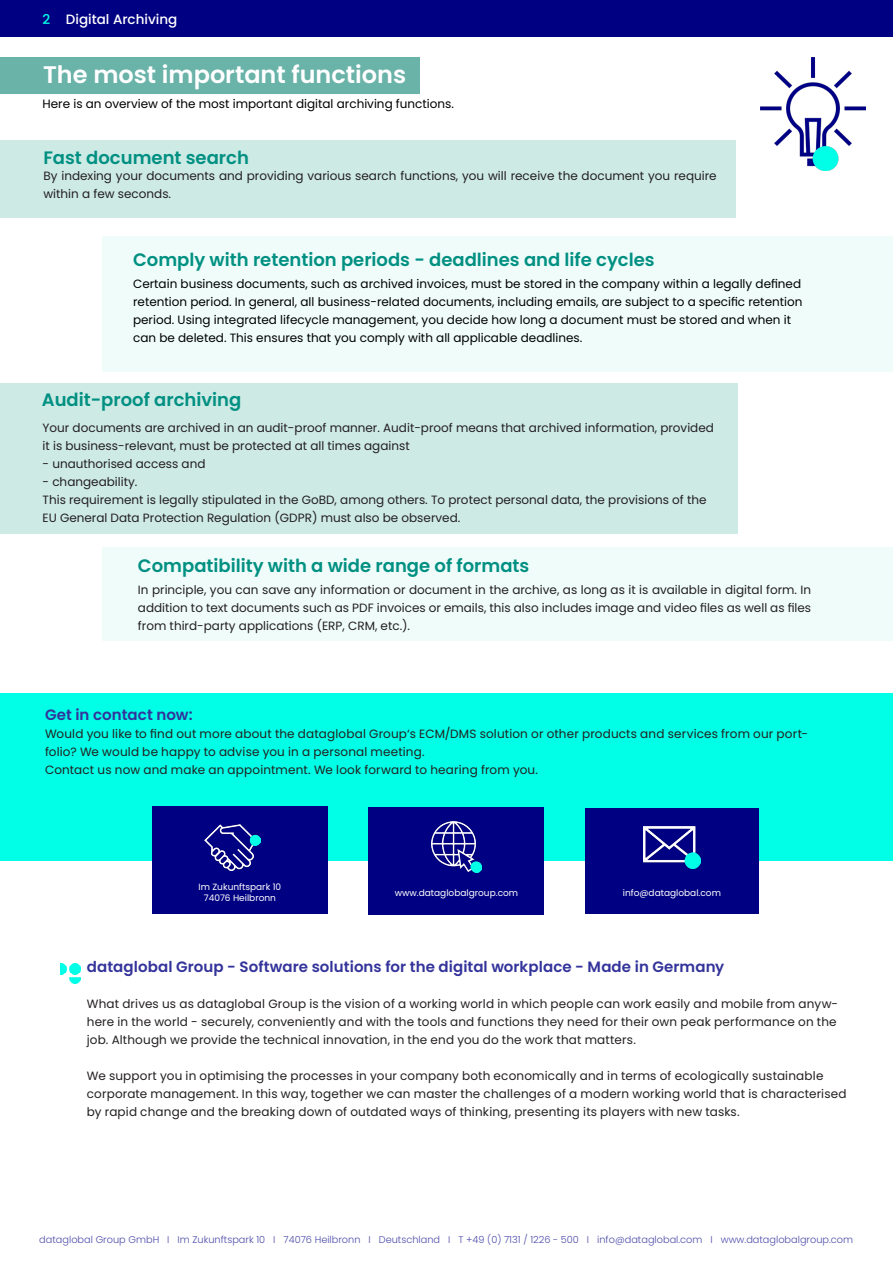
<style>
.page{position:relative;width:893px;height:1263px;background:#fff}
.page>*{position:absolute;margin:0;border:0;box-sizing:border-box;transform-origin:0 0}
.t1{font:600 24px "Poppins";color:#fff}
.t2{font:600 18px "Poppins";color:#009082}
.Zwischenüberschrift{font:600 15px "Poppins";letter-spacing:.005em;color:#33339b}
.t3{font:500 13.5px "Poppins";color:#fff}
.t4{font:500 13.5px "Poppins";color:#00ffe6}
.Fließtext{font:12px/18px "Poppins";letter-spacing:.015em;color:#231f20}
.Einleitung{font:12px/18px "Poppins";color:#231f20}
.Einleitung-2{font:12px/18px "Poppins";color:#000}
.t5{font:300 9.75px "Poppins";color:#4c4cab}
.t6{font:9px "Poppins";color:#fff}
</style>
<div class="page">
<div style="left:103px;top:547px;width:790px;height:93px;background:#effcfa"></div>
<div style="left:0;top:383px;width:737px;height:151px;background:#cdeae5"></div>
<div style="left:103px;top:236px;width:790px;height:136px;background:#effcfa"></div>
<div style="left:0;top:141px;width:736px;height:77px;background:#cdeae5"></div>
<div style="left:0;top:57px;width:420px;height:37px;background:#6ab3a9"></div>
<img style="left:760px;top:57px;width:105px;height:114px">
<div style="left:0;top:693px;width:893px;height:167px;background:#00ffe6"></div>
<div style="left:152px;top:807px;width:176px;height:107px;background:#000082"></div>
<div style="left:585px;top:808px;width:174px;height:106px;background:#000082"></div>
<div style="left:369px;top:808px;width:175px;height:107px;background:#000082"></div>
<img style="left:431px;top:821px;width:51px;height:51px">
<div style="left:470px;top:861px;width:12px;height:11px;background:#00ffe6;border-radius:50%"></div>
<img style="left:60px;top:963px;width:21px;height:21px">
<img style="left:643px;top:827px;width:58px;height:41px">
<img style="left:205px;top:825px;width:55px;height:46px">
<div style="left:0;top:0;width:893px;height:36px;background:#000082"></div>
<p class="t4" style="left:43px;top:11px;width:9px">2</p>
<p class="t3" style="left:66px;top:11px;width:113px">Digital Archiving</p>
<p class="t1" style="left:43px;top:60px;width:365px">The most important functions</p>
<p class="Einleitung-2" style="left:43px;top:95px;width:413px">Here is an overview of the most important digital archiving functions.</p>
<p class="t2" style="left:43px;top:148px;width:207px">Fast document search</p>
<p class="Einleitung" style="left:43px;top:167px;width:675px">By indexing your documents and providing various search functions, you will receive the document you require within a few seconds.</p>
<p class="t2" style="left:133px;top:249px;width:523px">Comply with retention periods - deadlines and life cycles</p>
<p class="Einleitung-2" style="left:133px;top:275px;width:671px">Certain business documents, such as archived invoices, must be stored in the company within a legally defined retention period. In general, all business-related documents, including emails, are subject to a specific retention period. Using integrated lifecycle management, you decide how long a document must be stored and when it can be deleted. This ensures that you comply with all applicable deadlines.</p>
<p class="t2" style="left:42px;top:389px;width:201px">Audit-proof archiving</p>
<p class="Einleitung" style="left:43px;top:419px;width:673px">Your documents are archived in an audit-proof manner. Audit-proof means that archived information, provided it is business-relevant, must be protected at all times against</p>
<p class="Einleitung" style="left:43px;top:455px;width:164px">- unauthorised access and</p>
<p class="Einleitung" style="left:43px;top:473px;width:665px">- changeability.<br>This requirement is legally stipulated in the GoBD, among others. To protect personal data, the provisions of the<br>EU General Data Protection Regulation (GDPR) must also be observed.</p>
<p class="t2" style="left:138px;top:555px;width:393px">Compatibility with a wide range of formats</p>
<p class="Einleitung" style="left:138px;top:581px;width:675px;text-align:justify">In principle, you can save any information or document in the archive, as long as it is available in digital form. In addition to text documents such as PDF invoices or emails, this also includes image and video files as well as files from third-party applications (ERP, CRM, etc.).</p>
<p class="Zwischenüberschrift" style="left:45px;top:706px;width:149px">Get in contact now:</p>
<p class="Fließtext" style="left:45px;top:725px;width:765px">Would you like to find out more about the dataglobal Group‘s ECM/DMS solution or other products and services from our port&shy;folio? We would be happy to advise you in a personal meeting.<br>Contact us now and make an appointment. We look forward to hearing from you.</p>
<p class="t6" style="left:199px;top:882px;width:84px">Im Zukunftspark 10</p>
<p class="t6" style="left:204px;top:893px;width:74px">74076 Heilbronn</p>
<p class="t6" style="left:395px;top:887px;width:125px">www.dataglobalgroup.com</p>
<p class="t6" style="left:623px;top:887px;width:100px">info@dataglobal.com</p>
<p class="Zwischenüberschrift" style="left:87px;top:958px;width:639px">dataglobal Group - Software solutions for the digital workplace - Made in Germany</p>
<p class="Fließtext" style="left:87px;top:995px;width:753px">What drives us as dataglobal Group is the vision of a working world in which people can work easily and mobile from anyw&shy;here in the world - securely, conveniently and with the tools and functions they need for their own peak performance on the job. Although we provide the technical innovation, in the end you do the work that matters.</p>
<p class="Fließtext" style="left:87px;top:1067px;width:761px">We support you in optimising the processes in your company both economically and in terms of ecologically sustainable corporate management. In this way, together we can master the challenges of a modern working world that is characterised by rapid change and the breaking down of outdated ways of thinking, presenting its players with new tasks.</p>
<p class="t5" style="left:39px;top:1234px;width:815px">dataglobal Group GmbH I Im Zukunftspark 10 I 74076 Heilbronn I Deutschland I T +49 (0) 7131 / 1226 - 500 I info@dataglobal.com I www.dataglobalgroup.com</p>
</div>
